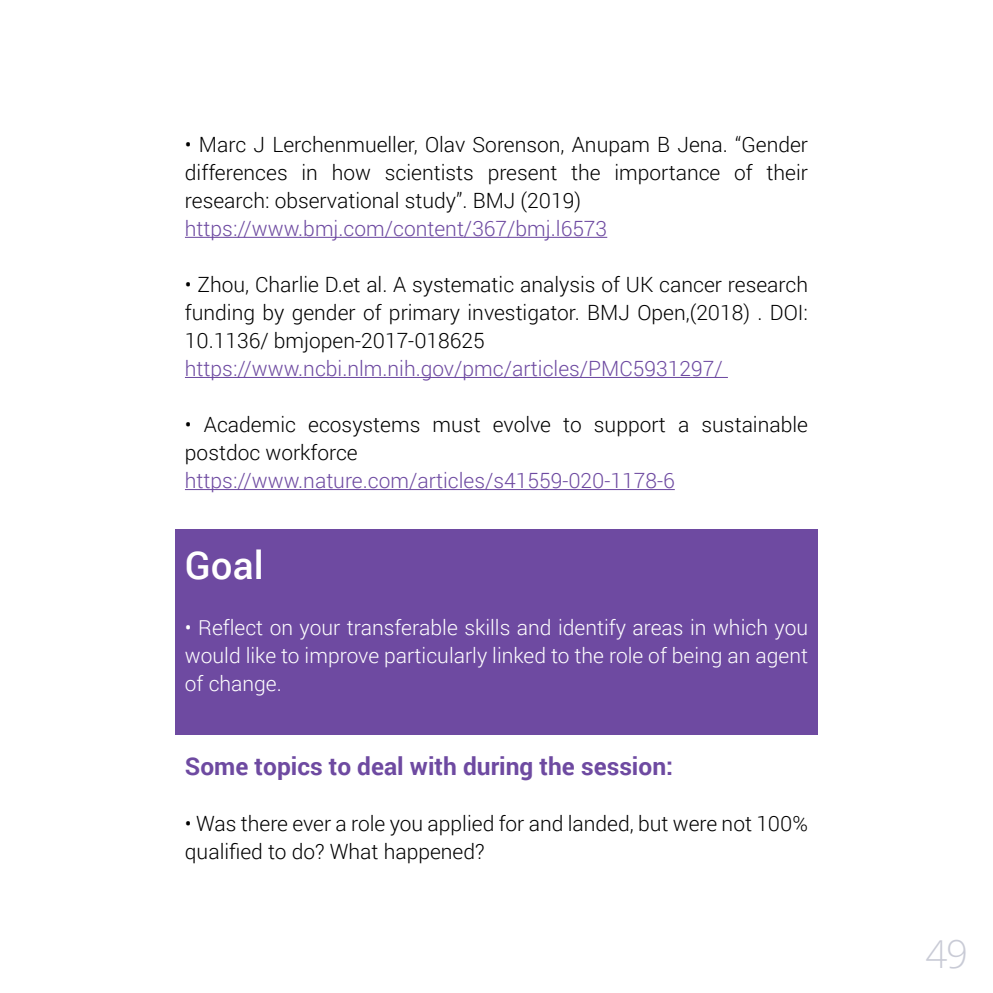
<style>
.page{position:relative;width:993px;height:993px;background:#fff}
.page>*{position:absolute;margin:0;border:0;box-sizing:border-box;transform-origin:0 0}
.t1{font:500 38.5px "Roboto";color:#fff}
.t2{font:300 38.5px "Open Sans";color:#c9cbd6}
.t3{font:700 24.5px "Roboto";color:#6e4aa1}
.t4{font:300 21px/28px "Roboto";color:#000;text-align:justify}
.t5{font:300 21px "Roboto";color:#6e4aa1}
.t6{font:300 21px/28px "Roboto";color:#fff;text-align:justify}
</style>
<div class="page">
<hr style="left:185px;top:237px;width:422px;height:1px;background:#6e4aa1">
<hr style="left:185px;top:377px;width:542px;height:1px;background:#6e4aa1">
<hr style="left:185px;top:489px;width:489px;height:1px;background:#6e4aa1">
<div style="left:175px;top:528px;width:642px;height:71px;background:#6e4aa1"></div>
<div style="left:175px;top:575px;width:642px;height:47px;background:#6e4aa1"></div>
<div style="left:175px;top:603px;width:642px;height:103px;background:#6e4aa1"></div>
<div style="left:175px;top:687px;width:642px;height:47px;background:#6e4aa1"></div>
<p class="t4" style="left:185px;top:129px;width:624px">• Marc J Lerchenmueller, Olav Sorenson, Anupam B Jena. “Gender differences in how scientists present the importance of their research: observational study”. BMJ (2019)</p>
<p class="t5" style="left:185px;top:214px;width:423px">https://www.bmj.com/content/367/bmj.l6573</p>
<p class="t4" style="left:185px;top:269px;width:624px">• Zhou, Charlie D.et al. A systematic analysis of UK cancer research funding by gender of primary investigator. BMJ Open,(2018) . DOI:<br>10.1136/ bmjopen-2017-018625</p>
<p class="t5" style="left:185px;top:354px;width:539px">https://www.ncbi.nlm.nih.gov/pmc/articles/PMC5931297/</p>
<p class="t4" style="left:185px;top:409px;width:624px">• Academic ecosystems must evolve to support a sustainable postdoc workforce</p>
<p class="t5" style="left:185px;top:466px;width:491px">https://www.nature.com/articles/s41559-020-1178-6</p>
<h1 class="t1" style="left:185px;top:538px;width:80px">Goal</h1>
<p class="t6" style="left:185px;top:612px;width:624px">• Reflect on your transferable skills and identify areas in which you would like to improve particularly linked to the role of being an agent of change.</p>
<p class="t3" style="left:185px;top:749px;width:489px">Some topics to deal with during the session:</p>
<p class="t4" style="left:185px;top:808px;width:624px">• Was there ever a role you applied for and landed, but were not 100% qualified to do? What happened?</p>
<h1 class="t2" style="left:925px;top:927px;width:44px">49</h1>
</div>
